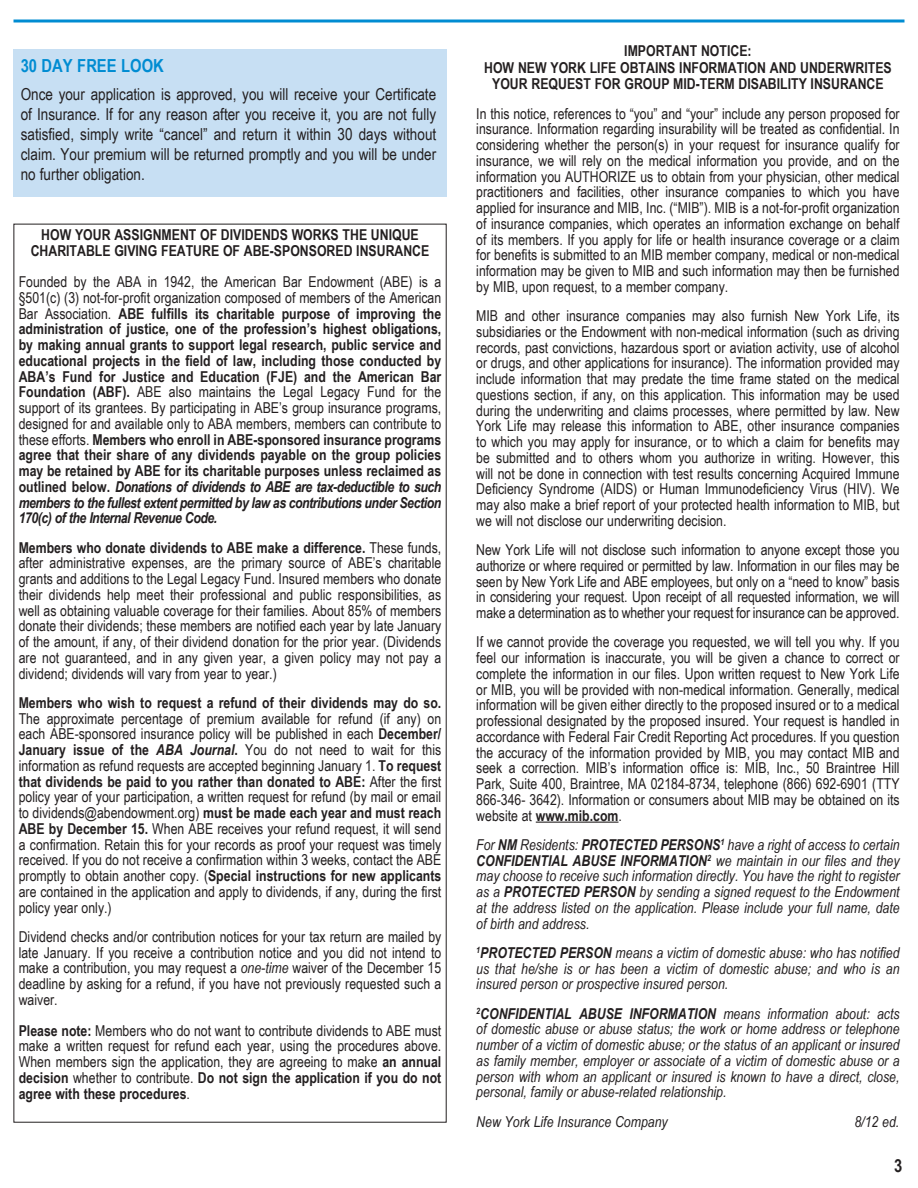
<style>
.page{position:relative;width:918px;height:1188px;background:#fff}
.page>*{position:absolute;margin:0;border:0;box-sizing:border-box;transform-origin:0 0}
.Head_1{font:700 18px "Arial Narrow";color:#008cd2}
.t1{font:700 18px "Arial Narrow";color:#231f20}
.Head_1-2{font:16.5px/19.8px "Arial Narrow";color:#231f20;text-align:justify}
.Head_1-3{font:15px/15.8px "Arial Narrow";color:#231f20;text-align:justify}
.Head_1-4{font:700 15px/15.8px "Arial Narrow";color:#231f20;text-align:center}
.Head_1-5{font:italic 15px/15.8px "Arial Narrow";color:#231f20;text-align:justify}
.s1{font-weight:400}
.s2{font-style:italic}
.s3{font-weight:700}
.s4{font-weight:700;font-style:italic}
</style>
<div class="page">
<hr style="left:14px;top:20px;width:890px;height:2px;background:#008cd2">
<div style="left:14px;top:49px;width:433px;height:148px;background:#c7dff3"></div>
<hr style="left:536px;top:822px;width:83px;height:1px;background:#231f20">
<p class="Head_1" style="left:21px;top:52px;width:145px">30 DAY FREE LOOK</p>
<p class="Head_1-2" style="left:21px;top:84px;width:417px">Once your application is approved, you will receive your Certificate of Insurance. If for any reason after you receive it, you are not fully satisfied, simply write “cancel” and return it within 30 days without claim. Your premium will be returned promptly and you will be under no further obligation.</p>
<p class="Head_1-4" style="left:31px;top:226px;width:400px;line-height:16.5px">HOW YOUR ASSIGNMENT OF DIVIDENDS WORKS THE UNIQUE<br>CHARITABLE GIVING FEATURE OF ABE-SPONSORED INSURANCE</p>
<p class="Head_1-4" style="left:19px;top:273px;width:424px;text-align:justify"><span class="s1">Founded by the ABA in 1942, the American Bar Endowment (ABE) is a §501(c) (3) not-for-profit organization composed of members of the American Bar Association.</span> ABE fulfills its charitable purpose of improving the administration of justice, one of the profession’s highest obligations, by making annual grants to support legal research, public service and educational projects in the field of law, including those conducted by ABA’s Fund for Justice and Education (FJE) and the American Bar Foundation (ABF). <span class="s1">ABE also maintains the Legal Legacy Fund for the support of its grantees. By participating in ABE’s group insurance programs, designed for and available only to ABA members, members can contribute to these efforts.</span> Members who enroll in ABE-sponsored insurance programs agree that their share of any dividends payable on the group policies may be retained by ABE for its charitable purposes unless reclaimed as outlined below. <span class="s2">Donations of dividends to ABE are tax-deductible to such members to the fullest extent permitted by law as contributions under Section 170(c) of the Internal Revenue Code.</span></p>
<p class="Head_1-3" style="left:19px;top:539px;width:424px"><span class="s3">Members who donate dividends to ABE make a difference.</span> These funds, after administrative expenses, are the primary source of ABE’s charitable grants and additions to the Legal Legacy Fund. Insured members who donate their dividends help meet their professional and public responsibilities, as well as obtaining valuable coverage for their families. About 85% of members donate their dividends; these members are notified each year by late January of the amount, if any, of their dividend donation for the prior year. (Dividends are not guaranteed, and in any given year, a given policy may not pay a dividend; dividends will vary from year to year.)</p>
<p class="Head_1-3" style="left:19px;top:694px;width:424px"><span class="s3">Members who wish to request a refund of their dividends may do so.<br></span>The approximate percentage of premium available for refund (if any) on each ABE-sponsored insurance policy will be published in each <span class="s3">December/ January issue of the</span> <span class="s4">ABA Journal</span><span class="s3">.</span> You do not need to wait for this information as refund requests are accepted beginning January 1. <span class="s3">To request that dividends be paid to you rather than donated to ABE:</span> After the first policy year of your participation, a written request for refund (by mail or email to dividends@abendowment.org) <span class="s3">must be made each year and must reach ABE by December 15.</span> When ABE receives your refund request, it will send a confirmation. Retain this for your records as proof your request was timely received. If you do not receive a confirmation within 3 weeks, contact the ABE promptly to obtain another copy. (<span class="s3">Special instructions for new applicants </span>are contained in the application and apply to dividends, if any, during the first policy year only.)</p>
<p class="Head_1-3" style="left:19px;top:928px;width:424px">Dividend checks and/or contribution notices for your tax return are mailed by late January. If you receive a contribution notice and you did not intend to make a contribution, you may request a <span class="s2">one-time</span> waiver of the December 15 deadline by asking for a refund, if you have not previously requested such a waiver.</p>
<p class="Head_1-3" style="left:19px;top:1022px;width:424px"><span class="s3">Please note:</span> Members who do not want to contribute dividends to ABE must make a written request for refund each year, using the procedures above.<br>When members sign the application, they are agreeing to make <span class="s3">an annual decision</span> whether to contribute. <span class="s3">Do not sign the application if you do not agree with these procedures</span>.</p>
<p class="Head_1-4" style="left:484px;top:42px;width:409px;line-height:16.5px">IMPORTANT NOTICE:<br>HOW NEW YORK LIFE OBTAINS INFORMATION AND UNDERWRITES<br>YOUR REQUEST FOR GROUP MID-TERM DISABILITY INSURANCE</p>
<p class="Head_1-3" style="left:476px;top:105px;width:425px">In this notice, references to “you” and “your” include any person proposed for insurance. Information regarding insurability will be treated as confidential. In considering whether the person(s) in your request for insurance qualify for insurance, we will rely on the medical information you provide, and on the information you AUTHORIZE us to obtain from your physician, other medical practitioners and facilities, other insurance companies to which you have applied for insurance and MIB, Inc. (“MIB”). MIB is a not-for-profit organization of insurance companies, which operates an information exchange on behalf of its members. If you apply for life or health insurance coverage or a claim for benefits is submitted to an MIB member company, medical or non-medical information may be given to MIB and such information may then be furnished by MIB, upon request, to a member company.</p>
<p class="Head_1-3" style="left:476px;top:307px;width:425px">MIB and other insurance companies may also furnish New York Life, its subsidiaries or the Endowment with non-medical information (such as driving records, past convictions, hazardous sport or aviation activity, use of alcohol or drugs, and other applications for insurance). The information provided may include information that may predate the time frame stated on the medical questions section, if any, on this application. This information may be used during the underwriting and claims processes, where permitted by law. New York Life may release this information to ABE, other insurance companies to which you may apply for insurance, or to which a claim for benefits may be submitted and to others whom you authorize in writing. However, this will not be done in connection with test results concerning Acquired Immune Deficiency Syndrome (AIDS) or Human Immunodeficiency Virus (HIV). We may also make a brief report of your protected health information to MIB, but we will not disclose our underwriting decision.</p>
<p class="Head_1-3" style="left:476px;top:541px;width:425px">New York Life will not disclose such information to anyone except those you authorize or where required or permitted by law. Information in our files may be seen by New York Life and ABE employees, but only on a “need to know” basis in considering your request. Upon receipt of all requested information, we will make a determination as to whether your request for insurance can be approved.</p>
<p class="Head_1-3" style="left:476px;top:634px;width:425px">If we cannot provide the coverage you requested, we will tell you why. If you feel our information is inaccurate, you will be given a chance to correct or complete the information in our files. Upon written request to New York Life or MIB, you will be provided with non-medical information. Generally, medical information will be given either directly to the proposed insured or to a medical professional designated by the proposed insured. Your request is handled in accordance with Federal Fair Credit Reporting Act procedures. If you question the accuracy of the information provided by MIB, you may contact MIB and seek a correction. MIB’s information office is: MIB, Inc., 50 Braintree Hill Park, Suite 400, Braintree, MA 02184-8734, telephone (866) 692-6901 (TTY 866-346- 3642). Information or consumers about MIB may be obtained on its website at <span class="s3">www.mib.com</span>.</p>
<p class="Head_1-5" style="left:476px;top:836px;width:425px">For <span class="s3">NM</span> Residents: <span class="s3">PROTECTED PERSONS</span><sup>1</sup> have a right of access to certain <span class="s3">CONFIDENTIAL ABUSE INFORMATION</span><sup>2</sup> we maintain in our files and they may choose to receive such information directly. You have the right to register as a <span class="s3">PROTECTED PERSON</span> by sending a signed request to the Endowment at the address listed on the application. Please include your full name, date of birth and address.</p>
<p class="Head_1-5" style="left:476px;top:944px;width:425px"><sup>1</sup><span class="s3">PROTECTED PERSON</span> means a victim of domestic abuse: who has notified us that he/she is or has been a victim of domestic abuse; and who is an insured person or prospective insured person.</p>
<p class="Head_1-5" style="left:476px;top:1005px;width:425px"><sup>2</sup><span class="s3">CONFIDENTIAL ABUSE INFORMATION</span> means information about: acts of domestic abuse or abuse status; the work or home address or telephone number of a victim of domestic abuse; or the status of an applicant or insured as family member, employer or associate of a victim of domestic abuse or a person with whom an applicant or insured is known to have a direct, close, personal, family or abuse-related relationship.</p>
<p class="Head_1-5" style="left:476px;top:1113px;width:193px">New York Life Insurance Company</p>
<p class="Head_1-5" style="left:854px;top:1113px;width:46px">8/12 ed.</p>
<p class="t1" style="left:894px;top:1152px;width:10px">3</p>
</div>
